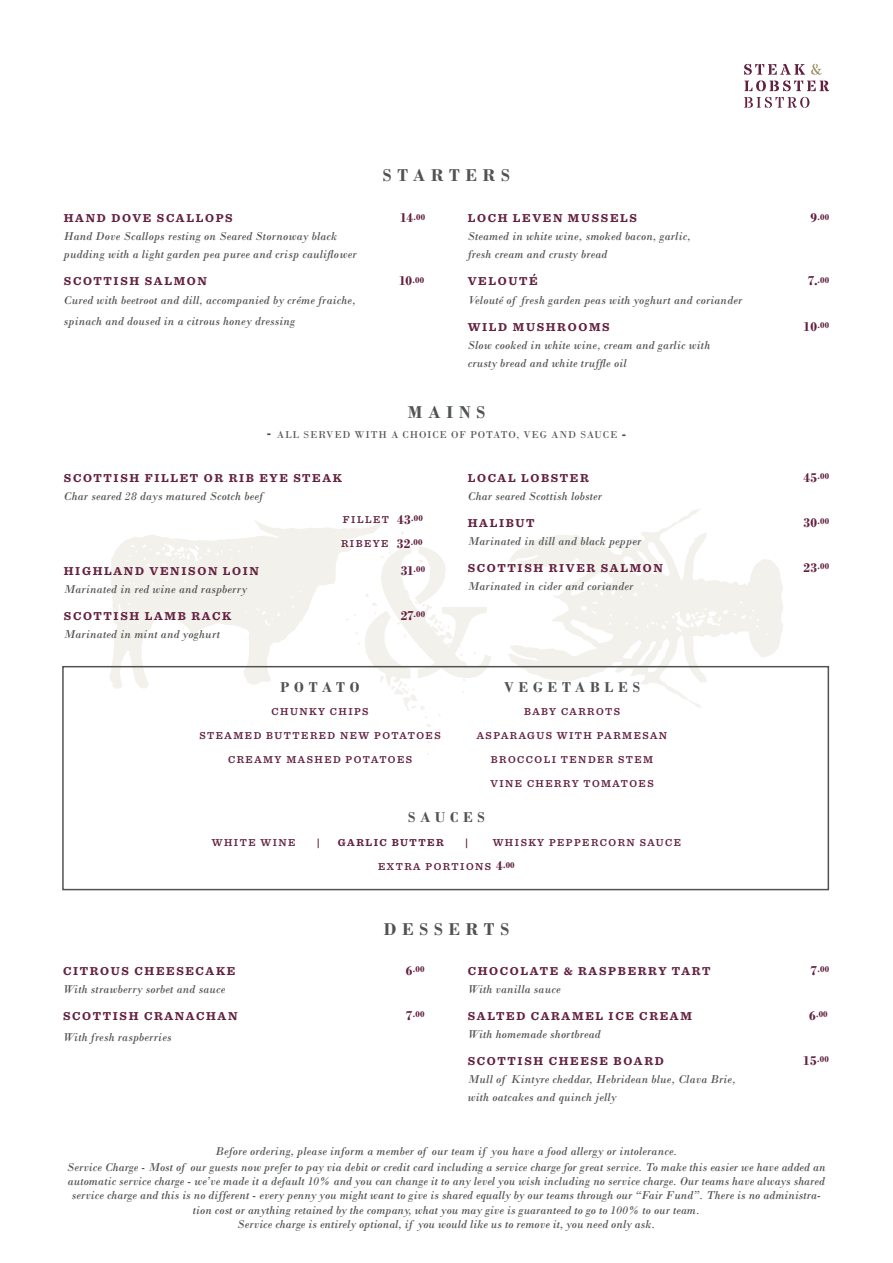
<style>
.page{position:relative;width:893px;height:1263px;background:#fff}
.page>*{position:absolute;margin:0;border:0;box-sizing:border-box;transform-origin:0 0}
.t1{font:700 18px "Bodoni";letter-spacing:.32em;color:#4f5351}
.t2{font:700 15px "Bodoni";letter-spacing:.32em;color:#4f5351}
.t3{font:italic 12px/14.4px "Bodoni";letter-spacing:.015em;color:#4f5351;text-align:center}
.t4{font:700 12px "Sentinel";letter-spacing:.14em;color:#632140}
.t5{font:600 10.5px "Sentinel";letter-spacing:.14em;color:#632140}
.t6{font:10.5px "Bodoni";letter-spacing:.075em;color:#4f5351}
.t7{font:700 10.5px "Sentinel";letter-spacing:.14em;color:#632140}
.t8{font:700 9px "Bodoni";letter-spacing:.025em;color:#632140}
.s1{font-size:13.5px}
.s2{font-weight:700;font-size:13.5px}
.s3{font-family:"Bodoni";font-weight:700;font-size:13.5px}
.s4{font-family:"Bodoni";font-weight:700;font-size:9px}
</style>
<div class="page">
<svg style="left:508px;top:509px;width:275px;height:199px"></svg>
<svg style="left:110px;top:519px;width:274px;height:170px;fill:#f3f1ec"></svg>
<svg style="left:346px;top:531px;width:145px;height:201px"></svg>
<svg style="left:744px;top:97px;width:65px;height:11px"></svg>
<svg style="left:744px;top:64px;width:85px;height:27px"></svg>
<div style="left:62px;top:666px;width:767px;height:224px;border:2px solid #4f5351"></div>
<p class="t1" style="left:383px;top:164px;width:129px">STARTERS</p>
<p class="t4" style="left:64px;top:209px;width:170px">HAND DOVE SCALLOPS</p>
<p class="t8" style="left:400px;top:212px;width:26px"><span class="s1">14</span>.00</p>
<p class="t3" style="left:64px;top:229px;width:275px">Hand Dove Scallops resting on Seared Stornoway black</p>
<p class="t3" style="left:64px;top:247px;width:294px">pudding with a light garden pea puree and crisp cauliflower</p>
<p class="t4" style="left:64px;top:272px;width:145px">SCOTTISH SALMON</p>
<p class="t8" style="left:399px;top:275px;width:26px"><span class="s1">10</span>.00</p>
<p class="t3" style="left:64px;top:292px;width:293px">Cured with beetroot and dill, accompanied by créme fraiche,</p>
<p class="t3" style="left:64px;top:313px;width:233px">spinach and doused in a citrous honey dressing</p>
<p class="t4" style="left:468px;top:209px;width:171px">LOCH LEVEN MUSSELS</p>
<p class="t8" style="left:810px;top:212px;width:20px"><span class="s1">9</span>.00</p>
<p class="t3" style="left:468px;top:229px;width:224px">Steamed in white wine, smoked bacon, garlic,</p>
<p class="t3" style="left:468px;top:247px;width:141px">fresh cream and crusty bread</p>
<p class="t4" style="left:468px;top:272px;width:71px">VELOUTÉ</p>
<p class="t8" style="left:808px;top:275px;width:23px"><span class="s1">7.</span>.00</p>
<p class="t3" style="left:468px;top:292px;width:276px">Velouté of fresh garden peas with yoghurt and coriander</p>
<p class="t4" style="left:468px;top:317px;width:143px">WILD MUSHROOMS</p>
<p class="t8" style="left:804px;top:320px;width:27px"><span class="s1">10</span>.00</p>
<p class="t3" style="left:468px;top:337px;width:244px">Slow cooked in white wine, cream and garlic with</p>
<p class="t3" style="left:468px;top:355px;width:160px">crusty bread and white truffle oil</p>
<p class="t1" style="left:408px;top:401px;width:79px">MAINS</p>
<p class="t6" style="left:266px;top:428px;width:362px"><span class="s2">-</span> ALL SERVED WITH A CHOICE OF POTATO, VEG AND SAUCE <span class="s2">-</span></p>
<p class="t4" style="left:64px;top:468px;width:280px">SCOTTISH FILLET OR RIB EYE STEAK</p>
<p class="t3" style="left:64px;top:489px;width:201px">Char seared 28 days matured Scotch beef</p>
<p class="t5" style="left:343px;top:511px;width:81px">FILLET <span class="s3">43</span><span class="s4">.00</span></p>
<p class="t5" style="left:341px;top:535px;width:83px">RIBEYE <span class="s3">32</span><span class="s4">.00</span></p>
<p class="t4" style="left:64px;top:561px;width:197px">HIGHLAND VENISON LOIN</p>
<p class="t8" style="left:401px;top:564px;width:26px"><span class="s1">31</span>.00</p>
<p class="t3" style="left:64px;top:582px;width:185px">Marinated in red wine and raspberry</p>
<p class="t4" style="left:64px;top:606px;width:169px">SCOTTISH LAMB RACK</p>
<p class="t8" style="left:401px;top:609px;width:26px"><span class="s1">27</span>.00</p>
<p class="t3" style="left:64px;top:627px;width:158px">Marinated in mint and yoghurt</p>
<p class="t4" style="left:468px;top:468px;width:123px">LOCAL LOBSTER</p>
<p class="t8" style="left:804px;top:471px;width:27px"><span class="s1">45</span>.00</p>
<p class="t3" style="left:468px;top:489px;width:136px">Char seared Scottish lobster</p>
<p class="t4" style="left:468px;top:513px;width:68px">HALIBUT</p>
<p class="t8" style="left:804px;top:516px;width:27px"><span class="s1">30</span>.00</p>
<p class="t3" style="left:468px;top:534px;width:175px">Marinated in dill and black pepper</p>
<p class="t4" style="left:468px;top:558px;width:197px">SCOTTISH RIVER SALMON</p>
<p class="t8" style="left:804px;top:561px;width:27px"><span class="s1">23</span>.00</p>
<p class="t3" style="left:468px;top:579px;width:167px">Marinated in cider and coriander</p>
<p class="t2" style="left:280px;top:678px;width:81px">POTATO</p>
<p class="t5" style="left:272px;top:704px;width:99px">CHUNKY CHIPS</p>
<p class="t5" style="left:200px;top:728px;width:243px">STEAMED BUTTERED NEW POTATOES</p>
<p class="t5" style="left:228px;top:752px;width:185px">CREAMY MASHED POTATOES</p>
<p class="t2" style="left:504px;top:678px;width:138px">VEGETABLES</p>
<p class="t5" style="left:524px;top:704px;width:98px">BABY CARROTS</p>
<p class="t5" style="left:477px;top:728px;width:192px">ASPARAGUS WITH PARMESAN</p>
<p class="t5" style="left:491px;top:752px;width:164px">BROCCOLI TENDER STEM</p>
<p class="t5" style="left:490px;top:776px;width:165px">VINE CHERRY TOMATOES</p>
<p class="t2" style="left:408px;top:809px;width:78px">SAUCES</p>
<p class="t5" style="left:212px;top:834px;width:85px">WHITE WINE</p>
<p class="t7" style="left:317px;top:834px;width:5px">|</p>
<p class="t7" style="left:338px;top:834px;width:107px">GARLIC BUTTER</p>
<p class="t7" style="left:465px;top:834px;width:5px">|</p>
<p class="t5" style="left:493px;top:834px;width:190px">WHISKY PEPPERCORN SAUCE</p>
<p class="t5" style="left:378px;top:858px;width:138px">EXTRA PORTIONS <span class="s3">4</span><span class="s4">.00</span></p>
<p class="t1" style="left:384px;top:918px;width:127px">DESSERTS</p>
<p class="t4" style="left:63px;top:961px;width:174px">CITROUS CHEESECAKE</p>
<p class="t8" style="left:406px;top:964px;width:20px"><span class="s1">6</span>.00</p>
<p class="t3" style="left:63px;top:981px;width:164px">With strawberry sorbet and sauce</p>
<p class="t4" style="left:63px;top:1006px;width:176px">SCOTTISH CRANACHAN</p>
<p class="t8" style="left:406px;top:1009px;width:20px"><span class="s1">7</span>.00</p>
<p class="t3" style="left:63px;top:1029px;width:110px">With fresh raspberries</p>
<p class="t4" style="left:468px;top:961px;width:244px">CHOCOLATE &amp; RASPBERRY TART</p>
<p class="t8" style="left:810px;top:964px;width:20px"><span class="s1">7</span>.00</p>
<p class="t3" style="left:468px;top:981px;width:94px">With vanilla sauce</p>
<p class="t4" style="left:468px;top:1006px;width:226px">SALTED CARAMEL ICE CREAM</p>
<p class="t8" style="left:809px;top:1009px;width:20px"><span class="s1">6</span>.00</p>
<p class="t3" style="left:468px;top:1026px;width:134px">With homemade shortbread</p>
<p class="t4" style="left:468px;top:1051px;width:198px">SCOTTISH CHEESE BOARD</p>
<p class="t8" style="left:803px;top:1054px;width:27px"><span class="s1">15</span>.00</p>
<p class="t3" style="left:468px;top:1071px;width:270px">Mull of Kintyre cheddar, Hebridean blue, Clava Brie,</p>
<p class="t3" style="left:468px;top:1089px;width:150px">with oatcakes and quinch jelly</p>
<p class="t3" style="left:216px;top:1144px;width:463px">Before ordering, please inform a member of our team if you have a food allergy or intolerance.</p>
<p class="t3" style="left:67px;top:1159px;width:760px">Service Charge - Most of our guests now prefer to pay via debit or credit card including a service charge for great service. To make this easier we have added an automatic service charge - we’ve made it a default 10% and you can change it to any level you wish including no service charge. Our teams have always shared service charge and this is no different - every penny you might want to give is shared equally by our teams through our “Fair Fund”. There is no administra&shy;tion cost or anything retained by the company, what you may give is guaranteed to go to 100% to our team.</p>
<p class="t3" style="left:238px;top:1217px;width:419px">Service charge is entirely optional, if you would like us to remove it, you need only ask.</p>
</div>
